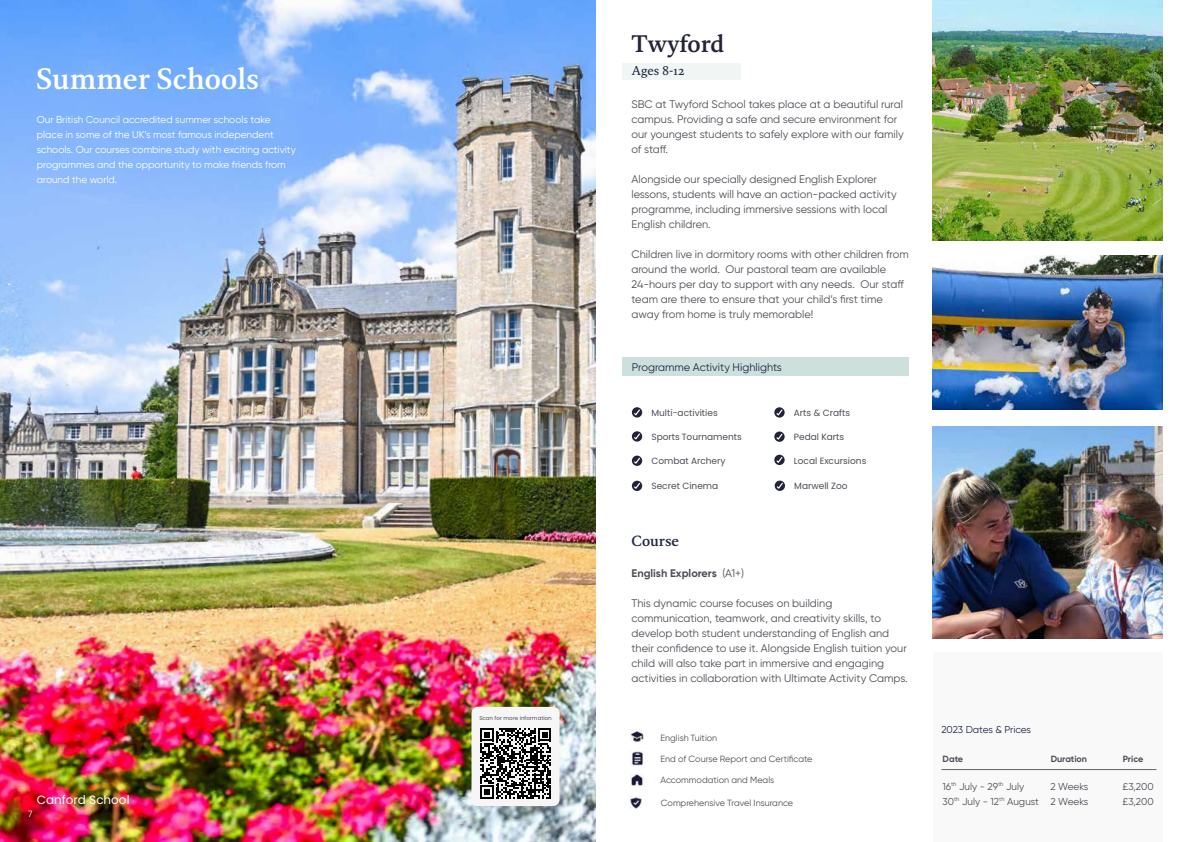
<style>
.page{position:relative;width:1191px;height:842px;background:#fff}
.page>*{position:absolute;margin:0;border:0;box-sizing:border-box;transform-origin:0 0}
.t1{font:500 30px "Kievit Serif";color:#fff}
.t2{font:500 24.4px "Kievit Serif";color:#222338}
.t3{font:500 15px "Kievit Serif";color:#202945}
.t4{font:13px "Kievit Serif";letter-spacing:-.005em;color:#1f2a45}
.t5{font:12px "Poppins";color:#fff}
.t6{font:11px/15px "Gilroy";color:#4d4e56}
.t7{font:11px "Gilroy";color:#202945}
.t8{font:700 11px "Gilroy";color:#4d4e56}
.t9{font:10px/15px "Gilroy";color:#fff}
.t10{font:10px "Gilroy";color:#4d4e56}
.t11{font:10px "Gilroy";letter-spacing:-.01em;color:#202945}
.t12{font:9px "Poppins";color:#4d4e56}
.t13{font:9px "Gilroy";color:#4d4e56}
.t14{font:700 9px "Gilroy";color:#4d4e56}
.t15{font:9px "Gilroy";color:#fff}
.t16{font:5.5px "Poppins";color:#4d4e56}
.s1{font-weight:400}
</style>
<div class="page">
<img style="left:0;top:0;width:595px;height:842px">
<div style="left:471px;top:707px;width:88px;height:99px;background:#f7f6f7;border-radius:6px"></div>
<div style="left:38px;top:790px;width:102px;height:19px;background:#000;opacity:.18"></div>
<svg style="left:480px;top:728px;width:71px;height:71px"></svg>
<div style="left:933px;top:652px;width:229px;height:190px;background:#f7f6f7"></div>
<hr style="left:941px;top:769px;width:215px;height:1px;background:#63656a">
<div style="left:622px;top:63px;width:119px;height:17px;background:#f1f5f4"></div>
<img style="left:933px;top:0;width:229px;height:240px">
<img style="left:933px;top:426px;width:229px;height:213px">
<img style="left:933px;top:255px;width:229px;height:155px">
<img style="left:630px;top:751px;width:14px;height:14px">
<img style="left:630px;top:774px;width:14px;height:12px">
<svg style="left:630px;top:797px;width:12px;height:12px"></svg>
<div style="left:621px;top:357px;width:287px;height:19px;background:#cde0dc"></div>
<svg style="left:632px;top:431px;width:10px;height:11px"></svg>
<svg style="left:633px;top:432px;width:8px;height:9px"></svg>
<svg style="left:632px;top:456px;width:10px;height:10px"></svg>
<svg style="left:633px;top:457px;width:8px;height:8px"></svg>
<svg style="left:632px;top:481px;width:10px;height:10px"></svg>
<svg style="left:633px;top:482px;width:8px;height:8px"></svg>
<svg style="left:632px;top:407px;width:10px;height:10px"></svg>
<svg style="left:633px;top:408px;width:8px;height:9px"></svg>
<svg style="left:774px;top:431px;width:10px;height:11px"></svg>
<svg style="left:775px;top:433px;width:8px;height:8px"></svg>
<svg style="left:774px;top:455px;width:10px;height:10px"></svg>
<svg style="left:775px;top:456px;width:8px;height:8px"></svg>
<svg style="left:774px;top:407px;width:10px;height:11px"></svg>
<svg style="left:775px;top:408px;width:8px;height:9px"></svg>
<svg style="left:774px;top:481px;width:11px;height:10px"></svg>
<svg style="left:775px;top:482px;width:9px;height:8px"></svg>
<img style="left:630px;top:730px;width:14px;height:12px">
<h1 class="t1" style="left:36px;top:58px;width:225px">Summer Schools</h1>
<p class="t9" style="left:37px;top:112px;width:260px">Our British Council accredited summer schools take place in some of the UK’s most famous independent schools. Our courses combine study with exciting activity programmes and the opportunity to make friends from around the world.</p>
<p class="t5" style="left:37px;top:793px;width:94px">Canford School</p>
<p class="t15" style="left:28px;top:808px;width:6px">7</p>
<p class="t16" style="left:479px;top:714px;width:74px">Scan for more information</p>
<h2 class="t2" style="left:631px;top:28px;width:94px">Twyford</h2>
<p class="t4" style="left:632px;top:62px;width:54px">Ages 8-12</p>
<p class="t6" style="left:631px;top:96px;width:274px">SBC at Twyford School takes place at a beautiful rural campus. Providing a safe and secure environment for our youngest students to safely explore with our family of staff.</p>
<p class="t6" style="left:631px;top:171px;width:267px">Alongside our specially designed English Explorer lessons, students will have an action-packed activity programme, including immersive sessions with local English children.</p>
<p class="t6" style="left:631px;top:246px;width:279px">Children live in dormitory rooms with other children from around the world. Our pastoral team are available 24-hours per day to support with any needs. Our staff team are there to ensure that your child’s first time away from home is truly memorable!</p>
<p class="t7" style="left:632px;top:360px;width:152px">Programme Activity Highlights</p>
<p class="t12" style="left:651px;top:408px;width:68px">Multi-activities</p>
<p class="t12" style="left:651px;top:431px;width:92px">Sports Tournaments</p>
<p class="t12" style="left:651px;top:455px;width:76px">Combat Archery</p>
<p class="t12" style="left:651px;top:481px;width:68px">Secret Cinema</p>
<p class="t12" style="left:794px;top:407px;width:58px">Arts &amp; Crafts</p>
<p class="t12" style="left:794px;top:432px;width:52px">Pedal Karts</p>
<p class="t12" style="left:794px;top:455px;width:74px">Local Excursions</p>
<p class="t12" style="left:794px;top:481px;width:55px">Marwell Zoo</p>
<h3 class="t3" style="left:631px;top:531px;width:49px">Course</h3>
<p class="t8" style="left:631px;top:566px;width:114px">English Explorers <span class="s1">(A1+)</span></p>
<p class="t6" style="left:631px;top:595px;width:278px">This dynamic course focuses on building communication, teamwork, and creativity skills, to develop both student understanding of English and their confidence to use it. Alongside English tuition your child will also take part in immersive and engaging activities in collaboration with Ultimate Activity Camps.</p>
<p class="t13" style="left:660px;top:732px;width:58px">English Tuition</p>
<p class="t13" style="left:660px;top:753px;width:154px">End of Course Report and Certificate</p>
<p class="t13" style="left:660px;top:774px;width:115px">Accommodation and Meals</p>
<p class="t13" style="left:661px;top:797px;width:134px">Comprehensive Travel Insurance</p>
<p class="t11" style="left:941px;top:723px;width:91px">2023 Dates &amp; Prices</p>
<p class="t14" style="left:942px;top:753px;width:22px">Date</p>
<p class="t14" style="left:1050px;top:753px;width:38px">Duration</p>
<p class="t14" style="left:1122px;top:753px;width:22px">Price</p>
<p class="t10" style="left:942px;top:780px;width:83px">16<sup>th</sup> July - 29<sup>th</sup> July</p>
<p class="t10" style="left:1050px;top:780px;width:39px">2 Weeks</p>
<p class="t10" style="left:1122px;top:780px;width:33px">£3,200</p>
<p class="t10" style="left:942px;top:795px;width:147px">30<sup>th</sup> July - 12<sup>th</sup> August 2 Weeks</p>
<p class="t10" style="left:1122px;top:795px;width:33px">£3,200</p>
</div>
